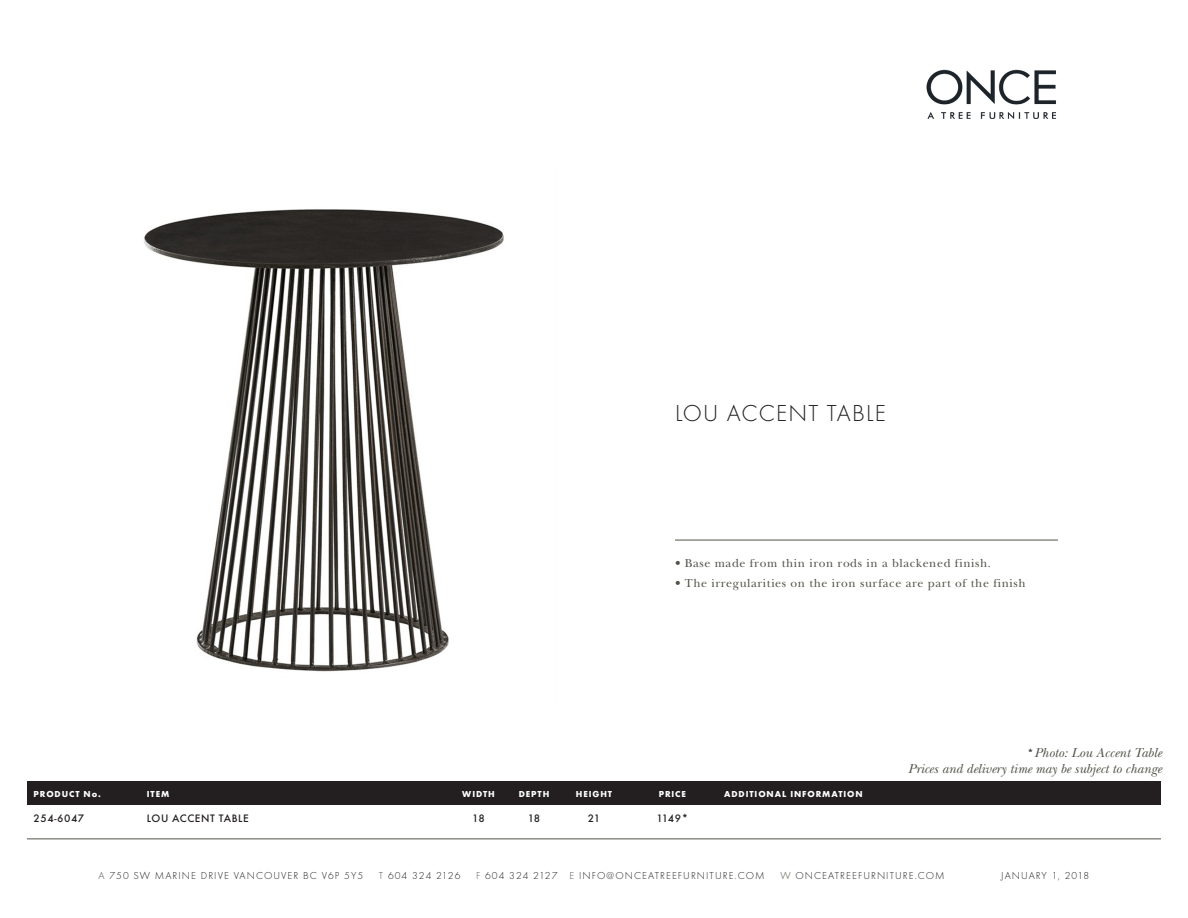
<style>
.page{position:relative;width:1188px;height:918px;background:#fff}
.page>*{position:absolute;margin:0;border:0;box-sizing:border-box;transform-origin:0 0}
.t1{font:300 24px "Futura EFCEOP";letter-spacing:.05em;color:#231f20}
.t2{font:italic 13.5px "New Baskerville Std";color:#535249}
.t3{font:12px "New Baskerville Std";letter-spacing:.05em;color:#535249}
.t4{font:500 11.25px "Futura EFCEOP";letter-spacing:.05em;color:#231f20}
.t5{font:300 10.5px "Futura EFCEOP";letter-spacing:.1em;color:#231f20}
.t6{font:700 9px "Futura EFCEOP";letter-spacing:.1em;color:#fff}
.s1{font-family:"Futura EFCEOP";font-weight:700;font-style:normal;font-size:11.25px;color:#231f20}
.s2{color:#535249}
</style>
<div class="page">
<img style="left:926px;top:69px;width:130px;height:49px">
<hr style="left:27px;top:838px;width:1134px;height:1px;background:#535249">
<hr style="left:675px;top:540px;width:383px;height:1px;background:#535249">
<div style="left:27px;top:782px;width:1134px;height:23px;background:#231f20"></div>
<img style="left:144px;top:209px;width:360px;height:463px">
<p class="t1" style="left:675px;top:399px;width:213px">LOU ACCENT TABLE</p>
<p class="t3" style="left:675px;top:556px;width:317px">• Base made from thin iron rods in a blackened finish.</p>
<p class="t3" style="left:675px;top:576px;width:352px">• The irregularities on the iron surface are part of the finish</p>
<p class="t6" style="left:34px;top:788px;width:69px">PRODUCT No.</p>
<p class="t6" style="left:147px;top:788px;width:24px">ITEM</p>
<p class="t6" style="left:462px;top:788px;width:34px">WIDTH</p>
<p class="t6" style="left:519px;top:788px;width:32px">DEPTH</p>
<p class="t6" style="left:576px;top:788px;width:38px">HEIGHT</p>
<p class="t6" style="left:659px;top:788px;width:29px">PRICE</p>
<p class="t6" style="left:724px;top:788px;width:140px">ADDITIONAL INFORMATION</p>
<p class="t4" style="left:34px;top:811px;width:52px">254-6047</p>
<p class="t4" style="left:147px;top:811px;width:103px">LOU ACCENT TABLE</p>
<p class="t4" style="left:472px;top:811px;width:14px">18</p>
<p class="t4" style="left:528px;top:811px;width:14px">18</p>
<p class="t4" style="left:588px;top:811px;width:14px">21</p>
<p class="t4" style="left:656px;top:811px;width:33px">1149*</p>
<p class="t2" style="left:1027px;top:745px;width:136px"><span class="s1">*</span>Photo: Lou Accent Table</p>
<p class="t2" style="left:908px;top:761px;width:255px">Prices and delivery time may be subject to change</p>
<p class="t5" style="left:99px;top:870px;width:266px"><span class="s2">A</span> 750 SW MARINE DRIVE VANCOUVER BC V6P 5Y5</p>
<p class="t5" style="left:379px;top:870px;width:83px"><span class="s2">T</span> 604 324 2126</p>
<p class="t5" style="left:476px;top:870px;width:290px"><span class="s2">F</span> 604 324 2127 <span class="s2">E</span> INFO@ONCEATREEFURNITURE.COM</p>
<p class="t5" style="left:780px;top:870px;width:166px"><span class="s2">W</span> ONCEATREEFURNITURE.COM</p>
<p class="t5" style="left:1001px;top:870px;width:90px">JANUARY 1, 2018</p>
</div>
